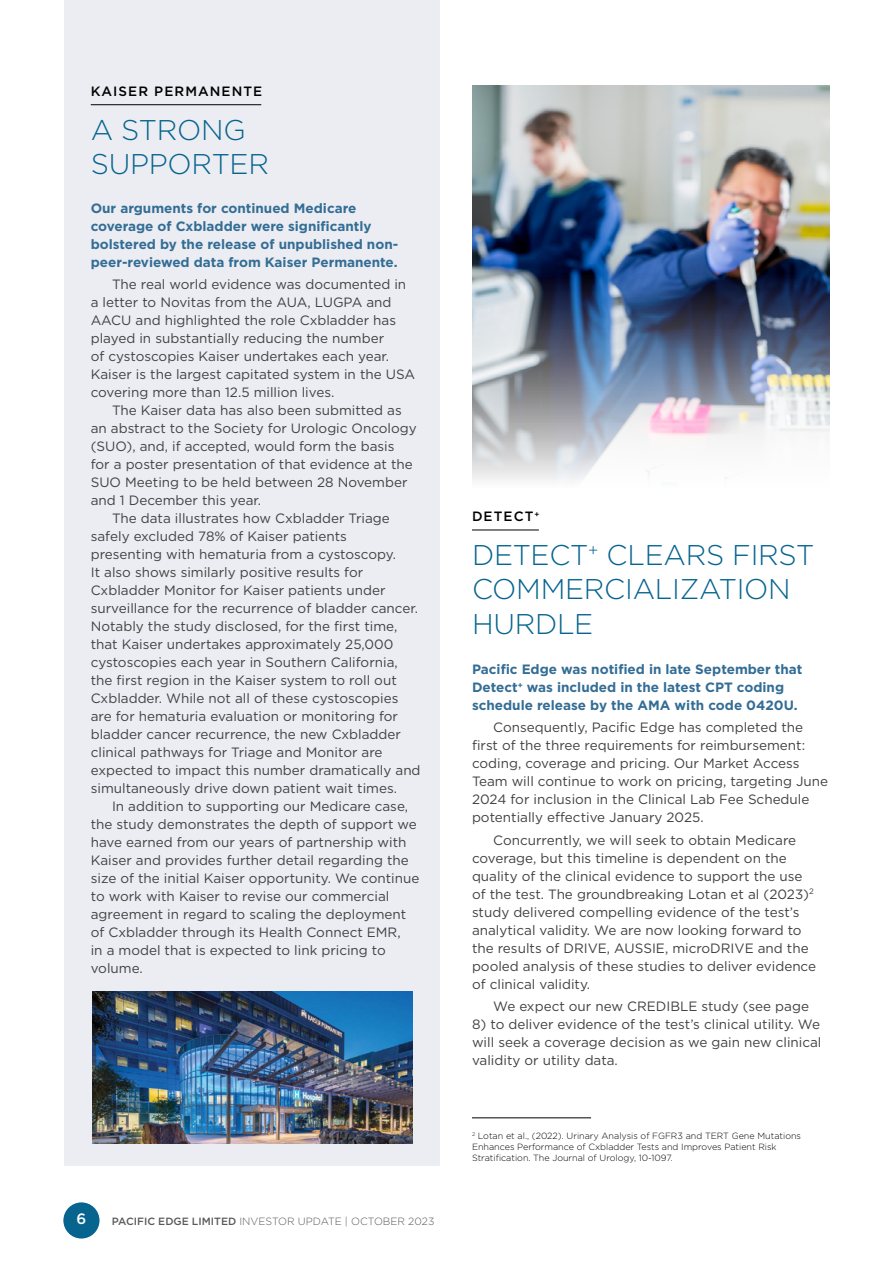
<style>
.page{position:relative;width:893px;height:1263px;background:#fff}
.page>*{position:absolute;margin:0;border:0;box-sizing:border-box;transform-origin:0 0}
.t1{font:300 28.5px/34.2px "Gotham";letter-spacing:-.01em;color:#06648e}
.t2{font:500 15px "Gotham";color:#fff}
.t3{font:13.5px/18px "Gotham";color:#414042}
.t4{font:700 13.5px/18px "Gotham";color:#336d95}
.t5{font:500 13.5px "Gotham";letter-spacing:.08em;color:#000}
.t6{font:300 10.5px "Gotham";color:#58595b}
.t7{font:300 9px/10.8px "Gotham";color:#000}
.s1{font-weight:500}
</style>
<div class="page">
<div style="left:64px;top:0;width:375px;height:1165px;background:#ecedf2"></div>
<hr style="left:91px;top:104px;width:170px;height:1px;background:#000">
<img style="left:93px;top:991px;width:320px;height:153px">
<img style="left:472px;top:85px;width:357px;height:445px">
<hr style="left:472px;top:530px;width:67px;height:1px;background:#000">
<hr style="left:472px;top:1117px;width:119px;height:1px;background:#000">
<div style="left:63px;top:1202px;width:37px;height:36px;background:#06648e;border-radius:50%"></div>
<p class="t5" style="left:91px;top:82px;width:173px">KAISER PERMANENTE</p>
<h1 class="t1" style="left:91px;top:112px;width:180px">A STRONG<br>SUPPORTER</h1>
<p class="t4" style="left:91px;top:199px;width:309px">Our arguments for continued Medicare coverage of Cxbladder were significantly bolstered by the release of unpublished non&shy;peer-reviewed data from Kaiser Permanente.</p>
<p class="t3" style="left:91px;top:275px;width:326px;text-indent:21px">The real world evidence was documented in a letter to Novitas from the AUA, LUGPA and AACU and highlighted the role Cxbladder has played in substantially reducing the number<br>of cystoscopies Kaiser undertakes each year.<br>Kaiser is the largest capitated system in the USA covering more than 12.5 million lives.</p>
<p class="t3" style="left:112px;top:401px;width:291px">The Kaiser data has also been submitted as</p>
<p class="t3" style="left:91px;top:419px;width:328px">an abstract to the Society for Urologic Oncology</p>
<p class="t3" style="left:91px;top:437px;width:305px">(SUO), and, if accepted, would form the basis</p>
<p class="t3" style="left:91px;top:455px;width:324px">for a poster presentation of that evidence at the</p>
<p class="t3" style="left:91px;top:473px;width:318px">SUO Meeting to be held between 28 November</p>
<p class="t3" style="left:91px;top:491px;width:172px">and 1 December this year.</p>
<p class="t3" style="left:112px;top:509px;width:279px">The data illustrates how Cxbladder Triage</p>
<p class="t3" style="left:91px;top:527px;width:258px">safely excluded 78% of Kaiser patients</p>
<p class="t3" style="left:91px;top:545px;width:307px">presenting with hematuria from a cystoscopy.</p>
<p class="t3" style="left:91px;top:563px;width:274px">It also shows similarly positive results for</p>
<p class="t3" style="left:91px;top:581px;width:296px">Cxbladder Monitor for Kaiser patients under</p>
<p class="t3" style="left:91px;top:599px;width:329px">surveillance for the recurrence of bladder cancer.</p>
<p class="t3" style="left:91px;top:617px;width:308px">Notably the study disclosed, for the first time,</p>
<p class="t3" style="left:91px;top:635px;width:304px">that Kaiser undertakes approximately 25,000</p>
<p class="t3" style="left:91px;top:653px;width:309px">cystoscopies each year in Southern California,</p>
<p class="t3" style="left:91px;top:671px;width:308px">the first region in the Kaiser system to roll out</p>
<p class="t3" style="left:91px;top:689px;width:309px">Cxbladder. While not all of these cystoscopies</p>
<p class="t3" style="left:91px;top:707px;width:309px">are for hematuria evaluation or monitoring for</p>
<p class="t3" style="left:91px;top:725px;width:312px">bladder cancer recurrence, the new Cxbladder</p>
<p class="t3" style="left:91px;top:743px;width:293px">clinical pathways for Triage and Monitor are</p>
<p class="t3" style="left:91px;top:761px;width:331px">expected to impact this number dramatically and</p>
<p class="t3" style="left:91px;top:779px;width:308px">simultaneously drive down patient wait times.</p>
<p class="t3" style="left:112px;top:797px;width:298px">In addition to supporting our Medicare case,</p>
<p class="t3" style="left:91px;top:815px;width:328px">the study demonstrates the depth of support we</p>
<p class="t3" style="left:91px;top:833px;width:317px">have earned from our years of partnership with</p>
<p class="t3" style="left:91px;top:851px;width:320px">Kaiser and provides further detail regarding the</p>
<p class="t3" style="left:91px;top:869px;width:330px">size of the initial Kaiser opportunity. We continue</p>
<p class="t3" style="left:91px;top:887px;width:300px">to work with Kaiser to revise our commercial</p>
<p class="t3" style="left:91px;top:905px;width:317px">agreement in regard to scaling the deployment</p>
<p class="t3" style="left:91px;top:923px;width:311px">of Cxbladder through its Health Connect EMR,</p>
<p class="t3" style="left:91px;top:941px;width:297px">in a model that is expected to link pricing to</p>
<p class="t3" style="left:91px;top:959px;width:54px">volume.</p>
<p class="t2" style="left:77px;top:1209px;width:11px">6</p>
<p class="t6" style="left:112px;top:1214px;width:324px"><span class="s1">PACIFIC EDGE LIMITED</span> INVESTOR UPDATE | OCTOBER 2023</p>
<p class="t5" style="left:472px;top:507px;width:69px">DETECT<sup>+</sup></p>
<h1 class="t1" style="left:472px;top:537px;width:344px">DETECT<sup>+</sup> CLEARS FIRST<br>COMMERCIALIZATION<br>HURDLE</h1>
<p class="t4" style="left:472px;top:660px;width:332px">Pacific Edge was notified in late September that<br>Detect<sup>+</sup> was included in the latest CPT coding schedule release by the AMA with code 0420U.</p>
<p class="t3" style="left:472px;top:718px;width:358px;text-indent:21px">Consequently, Pacific Edge has completed the first of the three requirements for reimbursement: coding, coverage and pricing. Our Market Access Team will continue to work on pricing, targeting June 2024 for inclusion in the Clinical Lab Fee Schedule potentially effective January 2025.</p>
<p class="t3" style="left:472px;top:831px;width:346px;text-indent:21px">Concurrently, we will seek to obtain Medicare coverage, but this timeline is dependent on the quality of the clinical evidence to support the use of the test. The groundbreaking Lotan et al (2023)<sup>2 </sup>study delivered compelling evidence of the test’s analytical validity. We are now looking forward to the results of DRIVE, AUSSIE, microDRIVE and the pooled analysis of these studies to deliver evidence of clinical validity.</p>
<p class="t3" style="left:493px;top:997px;width:317px">We expect our new CREDIBLE study (see page</p>
<p class="t3" style="left:472px;top:1015px;width:351px;text-align:justify">8) to deliver evidence of the test’s clinical utility. We will seek a coverage decision as we gain new clinical validity or utility data.</p>
<p class="t7" style="left:472px;top:1130px;width:331px"><sup>2</sup> Lotan et al., (2022). Urinary Analysis of FGFR3 and TERT Gene Mutations<br>Enhances Performance of Cxbladder Tests and Improves Patient Risk<br>Stratification. The Journal of Urology, 10-1097.</p>
</div>
